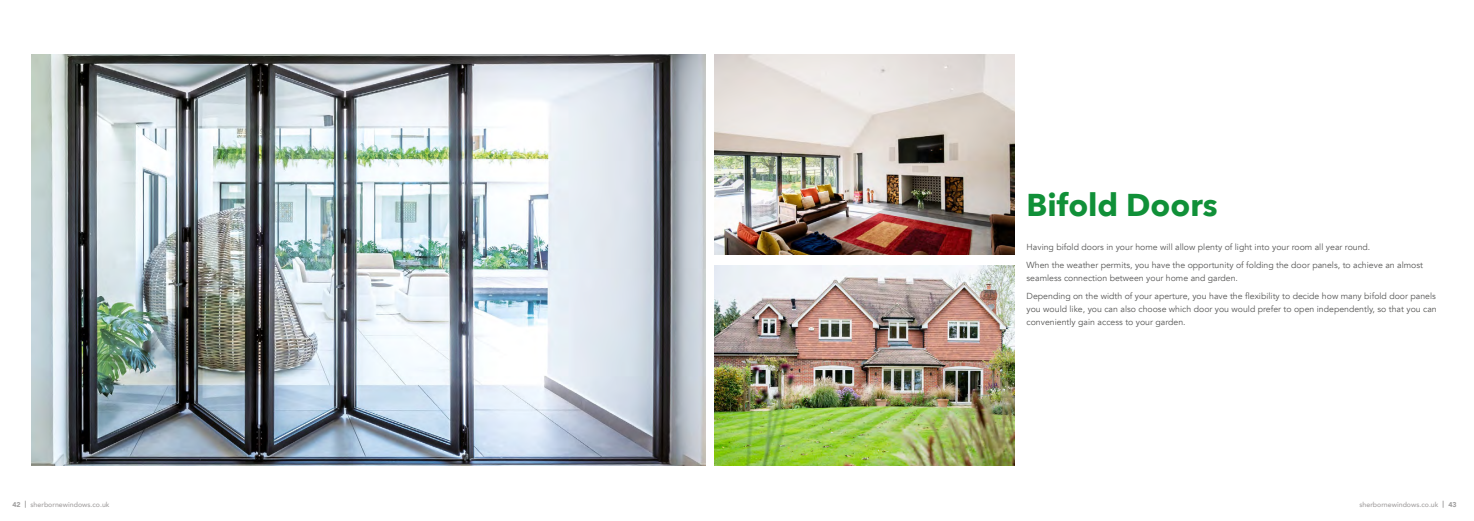
<style>
.page{position:relative;width:1474px;height:521px;background:#fff}
.page>*{position:absolute;margin:0;border:0;box-sizing:border-box;transform-origin:0 0}
.t1{font:700 31.5px "Avenir Next";color:#109038}
.t2{font:8.75px/18.1px "Avenir";color:#575756}
.t3{font:500 7px "Avenir";color:#a29f9f}
.s1{font-weight:900;color:#a2a1a1}
</style>
<div class="page">
<img style="left:32px;top:55px;width:673px;height:410px">
<img style="left:714px;top:55px;width:300px;height:200px">
<img style="left:714px;top:265px;width:300px;height:200px">
<h1 class="t1" style="left:1026px;top:178px;width:193px">Bifold Doors</h1>
<p class="t2" style="left:1026px;top:238px;width:398px">Having bifold doors in your home will allow plenty of light into your room all year round.<br>When the weather permits, you have the opportunity of folding the door panels, to achieve an almost</p>
<p class="t2" style="left:1026px;top:269px;width:411px">seamless connection between your home and garden.<br>Depending on the width of your aperture, you have the flexibility to decide how many bifold door panels</p>
<p class="t2" style="left:1026px;top:303px;width:412px;line-height:13.1px">you would like, you can also choose which door you would prefer to open independently, so that you can conveniently gain access to your garden.</p>
<p class="t3" style="left:12px;top:498px;width:99px"><span class="s1">42 |</span> sherbornewindows.co.uk</p>
<p class="t3" style="left:1359px;top:498px;width:99px">sherbornewindows.co.uk <span class="s1">| 43</span></p>
</div>
